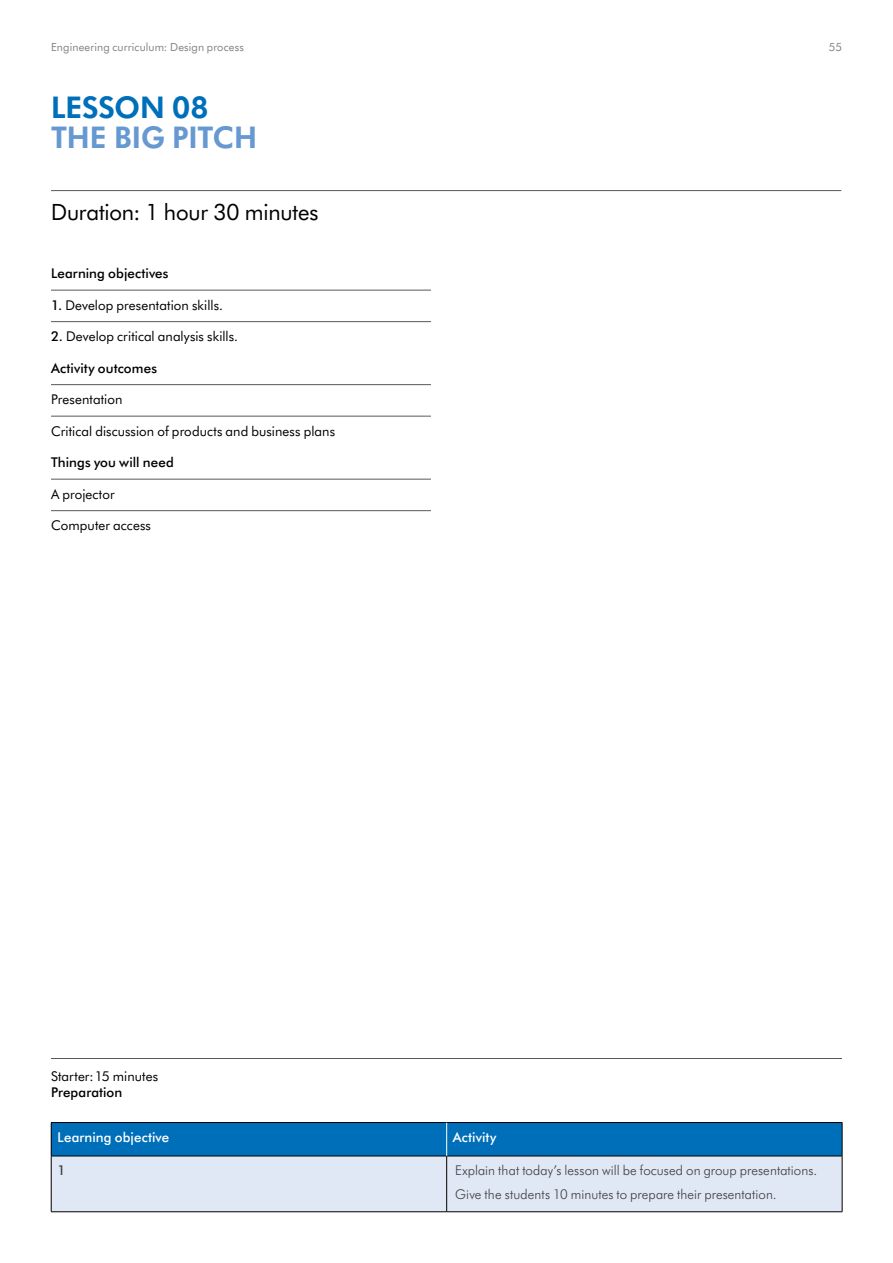
<style>
.page{position:relative;width:893px;height:1263px;background:#fff}
.page>*{position:absolute;margin:0;border:0;box-sizing:border-box;transform-origin:0 0}
.t1{font:800 30px "Dyson Futura";letter-spacing:-.005em;color:#6698d1}
.t2{font:800 30px "Dyson Futura";letter-spacing:-.005em;color:#006fba}
.t3{font:22.5px "Dyson Futura";letter-spacing:-.005em;color:#000}
.t4{font:13.5px "Dyson Futura";letter-spacing:.01em;color:#000}
.t5{font:300 13.5px/23.7px "Dyson Futura";letter-spacing:.01em;color:#414042}
.t6{font:500 13.5px "Dyson Futura";letter-spacing:.01em;color:#000}
.t7{font:500 13.5px "Dyson Futura";letter-spacing:.015em;color:#fff}
.t8{font:500 13.5px "Dyson Futura";color:#414042}
.t9{font:11.25px "Dyson Futura";letter-spacing:.015em;color:#808285}
.s1{font-weight:500}
</style>
<div class="page">
<hr style="left:51px;top:290px;width:380px;height:1px;background:#58595b">
<hr style="left:51px;top:321px;width:380px;height:1px;background:#58595b">
<hr style="left:51px;top:384px;width:380px;height:1px;background:#58595b">
<hr style="left:51px;top:416px;width:380px;height:1px;background:#58595b">
<hr style="left:51px;top:479px;width:380px;height:1px;background:#58595b">
<hr style="left:51px;top:510px;width:380px;height:1px;background:#58595b">
<div style="left:51px;top:1122px;width:396px;height:34px;background:#006fba"></div>
<div style="left:447px;top:1122px;width:395px;height:34px;background:#006fba"></div>
<div style="left:52px;top:1157px;width:790px;height:54px;background:#e1e8f5"></div>
<hr style="left:51px;top:1123px;width:1px;height:33px;background:#000">
<hr style="left:51px;top:1122px;width:396px;height:1px;background:#000">
<hr style="left:447px;top:1122px;width:395px;height:1px;background:#000">
<hr style="left:842px;top:1123px;width:1px;height:33px;background:#000">
<hr style="left:51px;top:1156px;width:1px;height:55px;background:#000">
<hr style="left:51px;top:1156px;width:396px;height:1px;background:#000">
<hr style="left:446px;top:1156px;width:1px;height:55px;background:#000">
<hr style="left:447px;top:1156px;width:395px;height:1px;background:#000">
<hr style="left:842px;top:1156px;width:1px;height:55px;background:#000">
<hr style="left:51px;top:1211px;width:396px;height:1px;background:#000">
<hr style="left:447px;top:1211px;width:395px;height:1px;background:#000">
<hr style="left:446px;top:1123px;width:1px;height:33px;background:#fff">
<hr style="left:51px;top:1058px;width:791px;height:1px;background:#58595b">
<hr style="left:51px;top:190px;width:790px;height:1px;background:#58595b">
<p class="t9" style="left:51px;top:39px;width:194px">Engineering curriculum: Design process</p>
<p class="t9" style="left:829px;top:39px;width:15px">55</p>
<h1 class="t2" style="left:51px;top:86px;width:159px">LESSON 08</h1>
<h1 class="t1" style="left:51px;top:116px;width:208px">THE BIG PITCH</h1>
<h2 class="t3" style="left:51px;top:196px;width:269px">Duration: 1 hour 30 minutes</h2>
<p class="t6" style="left:51px;top:264px;width:119px">Learning objectives</p>
<p class="t4" style="left:51px;top:296px;width:173px"><span class="s1">1.</span> Develop presentation skills.</p>
<p class="t4" style="left:51px;top:327px;width:189px"><span class="s1">2.</span> Develop critical analysis skills.</p>
<p class="t6" style="left:51px;top:358px;width:107px">Activity outcomes</p>
<p class="t4" style="left:51px;top:390px;width:73px">Presentation</p>
<p class="t4" style="left:51px;top:422px;width:286px">Critical discussion of products and business plans</p>
<p class="t6" style="left:51px;top:453px;width:124px">Things you will need</p>
<p class="t4" style="left:51px;top:485px;width:65px">A projector</p>
<p class="t4" style="left:51px;top:516px;width:101px">Computer access</p>
<p class="t4" style="left:51px;top:1067px;width:109px">Starter: 15 minutes</p>
<p class="t6" style="left:51px;top:1082px;width:73px">Preparation</p>
<p class="t7" style="left:58px;top:1127px;width:113px">Learning objective</p>
<p class="t7" style="left:453px;top:1127px;width:45px">Activity</p>
<p class="t8" style="left:58px;top:1161px;width:10px">1</p>
<p class="t5" style="left:455px;top:1158px;width:364px">Explain that today’s lesson will be focused on group presentations.<br>Give the students 10 minutes to prepare their presentation.</p>
</div>
